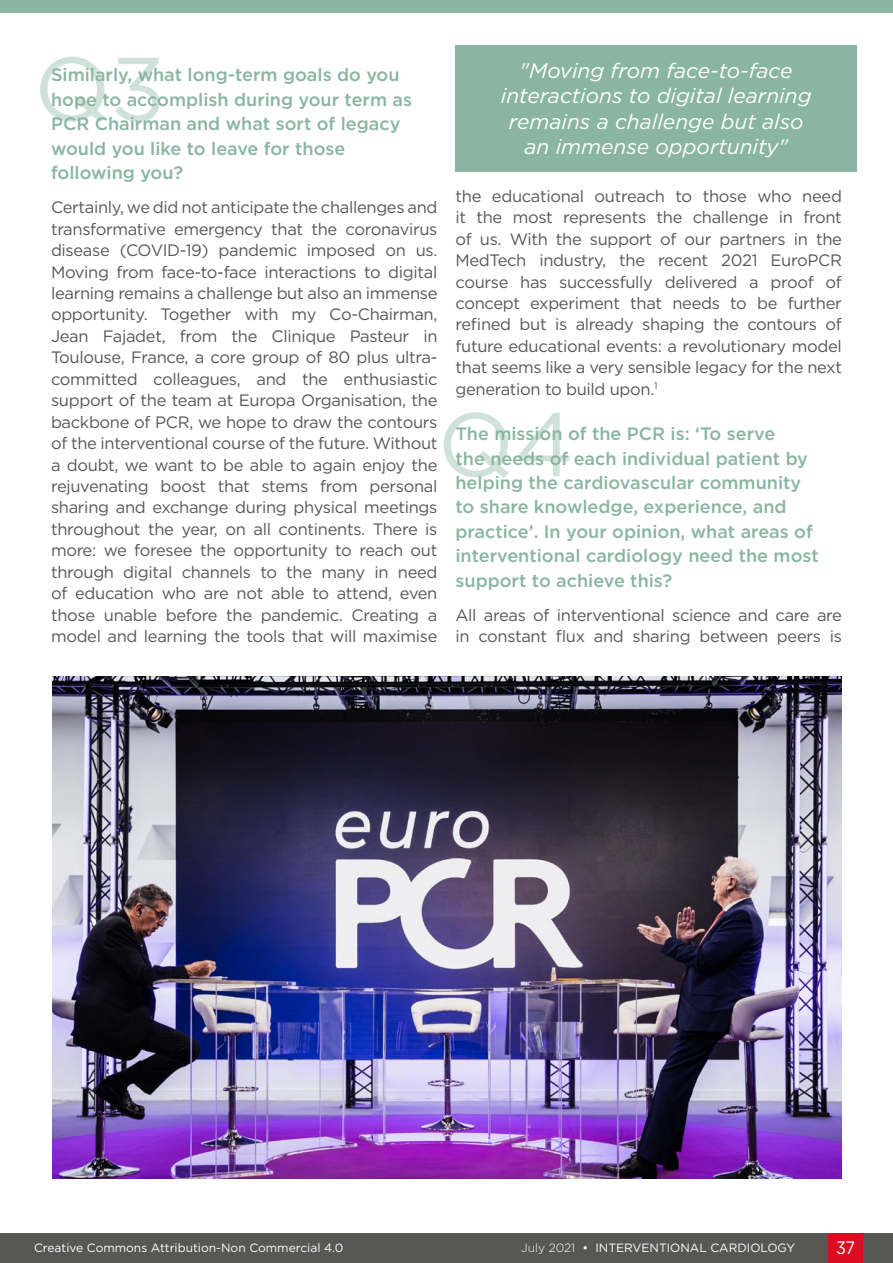
<style>
.page{position:relative;width:893px;height:1263px;background:#fff}
.page>*{position:absolute;margin:0;border:0;box-sizing:border-box;transform-origin:0 0}
.t1{font:90px "Gotham";color:#89b5a2}
.Body_Text_Quote{font:italic 21px/25.2px "Gotham";color:#fff;text-align:center}
.Interview_Question{font:500 18px/24.5px "Gotham";color:#89b5a2}
.t2{font:18px "Gotham";color:#fff;scale:.9 1}
.Body_Text__Justifica{font:16.5px/21.5px "Gotham";letter-spacing:-.02em;color:#575756;text-align:justify}
.t3{font:12px "Gotham";color:#fff}
.s1{font-weight:300}
</style>
<div class="page">
<div style="left:0;top:1233px;width:893px;height:30px;background:#575756"></div>
<div style="left:829px;top:1233px;width:34px;height:30px;background:#dc0c23"></div>
<img style="left:52px;top:676px;width:790px;height:502px">
<div style="left:455px;top:45px;width:402px;height:127px;background:#89b5a2"></div>
<div style="left:0;top:0;width:893px;height:13px;background:#89b5a2"></div>
<h1 class="t1" style="left:34px;top:31px;width:133px">Q3</h1>
<p class="Body_Text_Quote" style="left:501px;top:58px;width:312px">"Moving from face-to-face interactions to digital learning remains a challenge but also an immense opportunity"</p>
<p class="Interview_Question" style="left:51px;top:62px;width:363px">Similarly, what long-term goals do you hope to accomplish during your term as<br>PCR Chairman and what sort of legacy would you like to leave for those following you?</p>
<p class="Body_Text__Justifica" style="left:51px;top:196px;width:388px">Certainly, we did not anticipate the challenges and transformative emergency that the coronavirus disease (COVID-19) pandemic imposed on us.<br>Moving from face-to-face interactions to digital learning remains a challenge but also an immense opportunity. Together with my Co-Chairman, Jean Fajadet, from the Clinique Pasteur in Toulouse, France, a core group of 80 plus ultra&shy;committed colleagues, and the enthusiastic support of the team at Europa Organisation, the backbone of PCR, we hope to draw the contours of the interventional course of the future. Without a doubt, we want to be able to again enjoy the rejuvenating boost that stems from personal sharing and exchange during physical meetings throughout the year, on all continents. There is more: we foresee the opportunity to reach out through digital channels to the many in need of education who are not able to attend, even those unable before the pandemic. Creating a model and learning the tools that will maximise</p>
<p class="Body_Text__Justifica" style="left:455px;top:185px;width:388px">the educational outreach to those who need it the most represents the challenge in front of us. With the support of our partners in the MedTech industry, the recent 2021 EuroPCR course has successfully delivered a proof of concept experiment that needs to be further refined but is already shaping the contours of future educational events: a revolutionary model that seems like a very sensible legacy for the next generation to build upon.<sup>1</sup></p>
<h1 class="t1" style="left:437px;top:387px;width:138px">Q4</h1>
<p class="Interview_Question" style="left:455px;top:421px;width:365px">The mission of the PCR is: ‘To serve<br>the needs of each individual patient by helping the cardiovascular community to share knowledge, experience, and practice’. In your opinion, what areas of interventional cardiology need the most support to achieve this?</p>
<p class="Body_Text__Justifica" style="left:455px;top:604px;width:388px">All areas of interventional science and care are in constant flux and sharing between peers is</p>
<p class="t3" style="left:34px;top:1240px;width:311px">Creative Commons Attribution-Non Commercial 4.0</p>
<p class="t3" style="left:521px;top:1240px;width:276px"><span class="s1">July 2021</span> • INTERVENTIONAL CARDIOLOGY</p>
<p class="t2" style="left:836px;top:1236px;width:22px">37</p>
</div>
